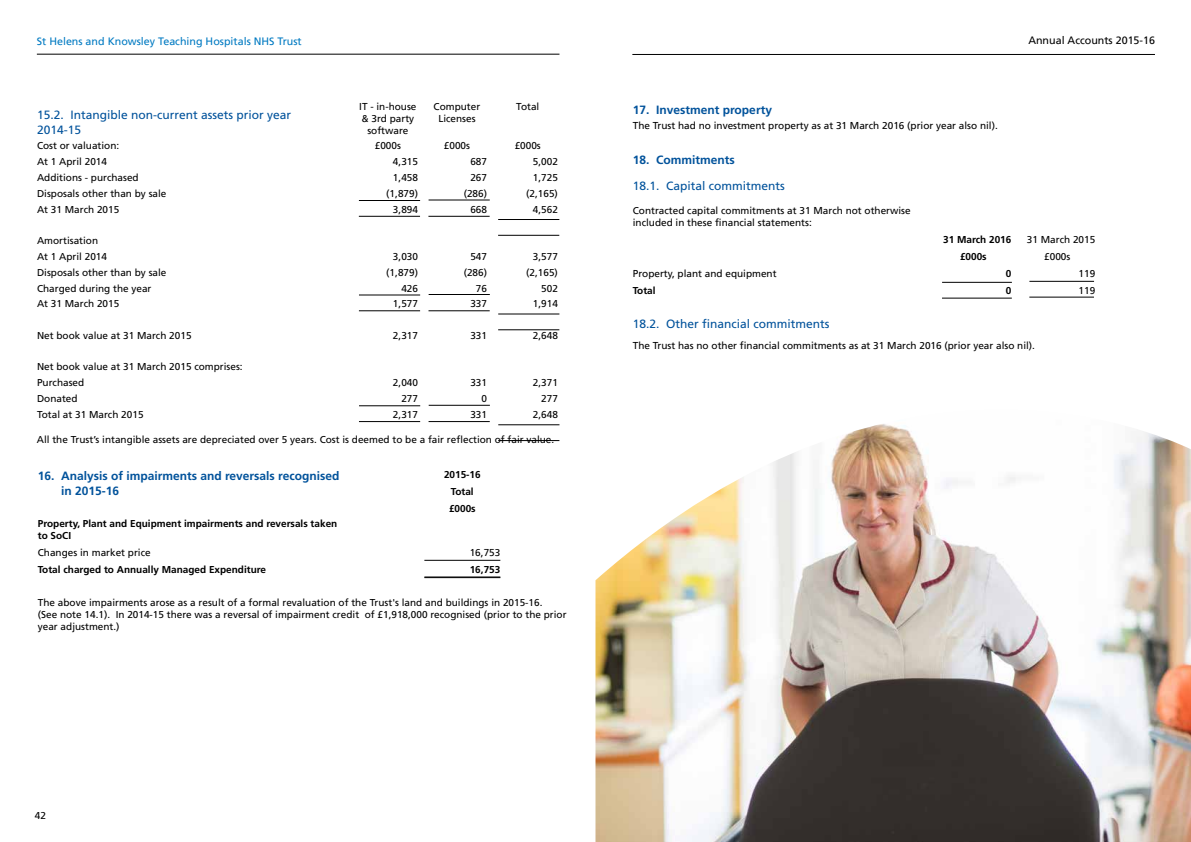
<style>
.page{position:relative;width:1191px;height:842px;background:#fff}
.page>*{position:absolute;margin:0;border:0;box-sizing:border-box;transform-origin:0 0}
.t1{font:12px/14.4px "Frutiger";color:#00529b}
.t2{font:700 12px/14.4px "Frutiger";color:#00529b}
.t3{font:10.7px "Frutiger LT";color:#007ac2}
.t4{font:10.7px "Frutiger LT";color:#000}
.t5{font:10px/12px "Frutiger";color:#000}
.t6{font:10px/12px "Frutiger LT";color:#000;text-align:center}
.t7{font:700 10px/17px "Frutiger";color:#000;text-align:center}
</style>
<div class="page">
<hr style="left:37px;top:54px;width:522px;height:1px;background:#000">
<hr style="left:632px;top:54px;width:523px;height:1px;background:#000">
<hr style="left:424px;top:560px;width:76px;height:1px;background:#000">
<hr style="left:424px;top:577px;width:76px;height:1px;background:#000">
<img style="left:595px;top:424px;width:596px;height:418px">
<hr style="left:359px;top:405px;width:61px;height:1px;background:#000">
<hr style="left:359px;top:421px;width:61px;height:1px;background:#000">
<hr style="left:429px;top:405px;width:61px;height:1px;background:#000">
<hr style="left:428px;top:421px;width:62px;height:1px;background:#000">
<hr style="left:498px;top:424px;width:61px;height:1px;background:#000">
<hr style="left:498px;top:440px;width:61px;height:1px;background:#000">
<hr style="left:359px;top:295px;width:61px;height:1px;background:#000">
<hr style="left:359px;top:311px;width:61px;height:1px;background:#000">
<hr style="left:428px;top:294px;width:62px;height:1px;background:#000">
<hr style="left:428px;top:311px;width:62px;height:1px;background:#000">
<hr style="left:498px;top:314px;width:61px;height:1px;background:#000">
<hr style="left:498px;top:330px;width:61px;height:1px;background:#000">
<hr style="left:359px;top:200px;width:61px;height:1px;background:#000">
<hr style="left:359px;top:216px;width:61px;height:1px;background:#000">
<hr style="left:428px;top:200px;width:62px;height:1px;background:#000">
<hr style="left:428px;top:216px;width:61px;height:1px;background:#000">
<hr style="left:498px;top:219px;width:61px;height:1px;background:#000">
<hr style="left:498px;top:235px;width:61px;height:1px;background:#000">
<hr style="left:942px;top:282px;width:70px;height:1px;background:#000">
<hr style="left:942px;top:298px;width:69px;height:1px;background:#000">
<hr style="left:1029px;top:281px;width:65px;height:1px;background:#000">
<hr style="left:1029px;top:297px;width:65px;height:1px;background:#000">
<p class="t3" style="left:37px;top:35px;width:266px">St Helens and Knowsley Teaching Hospitals NHS Trust</p>
<p class="t4" style="left:1028px;top:34px;width:128px">Annual Accounts 2015-16</p>
<p class="t1" style="left:37px;top:108px;width:256px">15.2. Intangible non-current assets prior year<br>2014-15</p>
<p class="t6" style="left:359px;top:100px;width:59px">IT - in-house &amp; 3rd party software</p>
<p class="t6" style="left:433px;top:100px;width:48px">Computer<br>Licenses</p>
<p class="t6" style="left:516px;top:100px;width:25px">Total</p>
<p class="t5" style="left:37px;top:140px;width:84px">Cost or valuation:</p>
<p class="t5" style="left:375px;top:140px;width:28px">£000s</p>
<p class="t5" style="left:444px;top:140px;width:28px">£000s</p>
<p class="t5" style="left:515px;top:140px;width:28px">£000s</p>
<p class="t5" style="left:37px;top:156px;width:72px">At 1 April 2014</p>
<p class="t5" style="left:393px;top:156px;width:27px">4,315</p>
<p class="t5" style="left:470px;top:156px;width:18px">687</p>
<p class="t5" style="left:533px;top:156px;width:27px">5,002</p>
<p class="t5" style="left:37px;top:171px;width:103px">Additions - purchased</p>
<p class="t5" style="left:393px;top:171px;width:27px">1,458</p>
<p class="t5" style="left:470px;top:171px;width:18px">267</p>
<p class="t5" style="left:533px;top:171px;width:27px">1,725</p>
<p class="t5" style="left:37px;top:187px;width:131px">Disposals other than by sale</p>
<p class="t5" style="left:386px;top:187px;width:33px">(1,879)</p>
<p class="t5" style="left:464px;top:187px;width:25px">(286)</p>
<p class="t5" style="left:526px;top:187px;width:33px">(2,165)</p>
<p class="t5" style="left:37px;top:203px;width:84px">At 31 March 2015</p>
<p class="t5" style="left:393px;top:203px;width:27px">3,894</p>
<p class="t5" style="left:470px;top:203px;width:18px">668</p>
<p class="t5" style="left:533px;top:203px;width:27px">4,562</p>
<p class="t5" style="left:37px;top:233px;width:72px;line-height:15.8px">Amortisation<br>At 1 April 2014</p>
<p class="t5" style="left:393px;top:250px;width:27px">3,030</p>
<p class="t5" style="left:470px;top:250px;width:18px">547</p>
<p class="t5" style="left:533px;top:250px;width:27px">3,577</p>
<p class="t5" style="left:37px;top:266px;width:131px">Disposals other than by sale</p>
<p class="t5" style="left:386px;top:266px;width:33px">(1,879)</p>
<p class="t5" style="left:464px;top:266px;width:25px">(286)</p>
<p class="t5" style="left:526px;top:266px;width:33px">(2,165)</p>
<p class="t5" style="left:37px;top:282px;width:116px">Charged during the year</p>
<p class="t5" style="left:401px;top:282px;width:18px">426</p>
<p class="t5" style="left:476px;top:282px;width:13px">76</p>
<p class="t5" style="left:541px;top:282px;width:18px">502</p>
<p class="t5" style="left:37px;top:298px;width:84px">At 31 March 2015</p>
<p class="t5" style="left:393px;top:298px;width:27px">1,577</p>
<p class="t5" style="left:470px;top:298px;width:18px">337</p>
<p class="t5" style="left:533px;top:298px;width:27px">1,914</p>
<p class="t5" style="left:37px;top:329px;width:156px">Net book value at 31 March 2015</p>
<p class="t5" style="left:393px;top:329px;width:27px">2,317</p>
<p class="t5" style="left:470px;top:329px;width:18px">331</p>
<p class="t5" style="left:533px;top:329px;width:27px">2,648</p>
<p class="t5" style="left:37px;top:359px;width:207px;line-height:15.8px">Net book value at 31 March 2015 comprises:<br>Purchased</p>
<p class="t5" style="left:393px;top:377px;width:27px">2,040</p>
<p class="t5" style="left:470px;top:377px;width:18px">331</p>
<p class="t5" style="left:533px;top:377px;width:27px">2,371</p>
<p class="t5" style="left:37px;top:392px;width:42px">Donated</p>
<p class="t5" style="left:401px;top:392px;width:18px">277</p>
<p class="t5" style="left:481px;top:392px;width:7px">0</p>
<p class="t5" style="left:541px;top:392px;width:18px">277</p>
<p class="t5" style="left:37px;top:408px;width:108px">Total at 31 March 2015</p>
<p class="t5" style="left:393px;top:408px;width:27px">2,317</p>
<p class="t5" style="left:470px;top:408px;width:18px">331</p>
<p class="t5" style="left:533px;top:408px;width:27px">2,648</p>
<p class="t5" style="left:37px;top:433px;width:519px">All the Trust’s intangible assets are depreciated over 5 years. Cost is deemed to be a fair reflection of fair value.</p>
<p class="t2" style="left:61px;top:469px;width:280px;text-indent:-23px">16. Analysis of impairments and reversals recognised in 2015-16</p>
<p class="t7" style="left:444px;top:465px;width:38px">2015-16<br>Total £000s</p>
<p class="t7" style="left:38px;top:518px;width:301px;line-height:12px;text-align:left">Property, Plant and Equipment impairments and reversals taken to SoCI</p>
<p class="t6" style="left:38px;top:547px;width:114px">Changes in market price</p>
<p class="t6" style="left:470px;top:547px;width:32px">16,753</p>
<p class="t7" style="left:38px;top:561px;width:230px">Total charged to Annually Managed Expenditure</p>
<p class="t7" style="left:470px;top:561px;width:32px">16,753</p>
<p class="t5" style="left:38px;top:596px;width:530px">The above impairments arose as a result of a formal revaluation of the Trust's land and buildings in 2015-16.<br>(See note 14.1). In 2014-15 there was a reversal of impairment credit of £1,918,000 recognised (prior to the prior year adjustment.)</p>
<p class="t2" style="left:633px;top:102px;width:141px">17. Investment property</p>
<p class="t6" style="left:633px;top:120px;width:366px">The Trust had no investment property as at 31 March 2016 (prior year also nil).</p>
<p class="t2" style="left:633px;top:153px;width:104px">18. Commitments</p>
<p class="t1" style="left:633px;top:178px;width:154px">18.1. Capital commitments</p>
<p class="t6" style="left:633px;top:204px;width:279px;text-align:left">Contracted capital commitments at 31 March not otherwise included in these financial statements:</p>
<p class="t7" style="left:943px;top:231px;width:70px">31 March 2016</p>
<p class="t6" style="left:1027px;top:233px;width:70px">31 March 2015</p>
<p class="t7" style="left:960px;top:248px;width:28px">£000s</p>
<p class="t6" style="left:1044px;top:250px;width:28px">£000s</p>
<p class="t6" style="left:633px;top:267px;width:145px">Property, plant and equipment</p>
<p class="t7" style="left:1005px;top:265px;width:7px">0</p>
<p class="t6" style="left:1078px;top:267px;width:18px">119</p>
<p class="t7" style="left:633px;top:282px;width:24px">Total</p>
<p class="t7" style="left:1005px;top:282px;width:7px">0</p>
<p class="t6" style="left:1078px;top:284px;width:18px">119</p>
<p class="t1" style="left:633px;top:317px;width:198px">18.2. Other financial commitments</p>
<p class="t6" style="left:633px;top:340px;width:404px">The Trust has no other financial commitments as at 31 March 2016 (prior year also nil).</p>
<p class="t5" style="left:35px;top:809px;width:13px">42</p>
</div>
